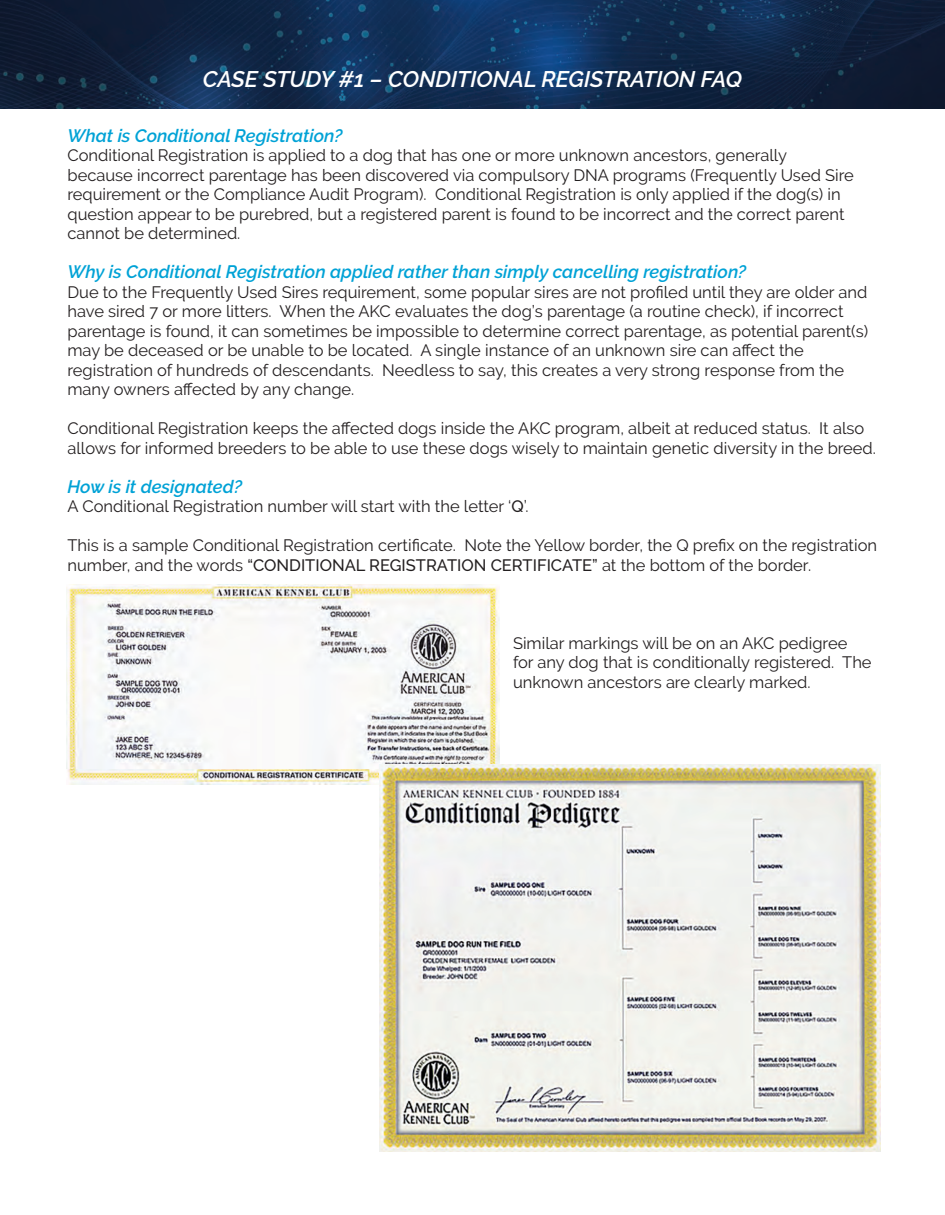
<style>
.page{position:relative;width:945px;height:1215px;background:#fff}
.page>*{position:absolute;margin:0;border:0;box-sizing:border-box;transform-origin:0 0}
.t1{font:italic 600 22.5px "Raleway";color:#fff}
.t2{font:italic 600 18px "Raleway";color:#00a2d6}
.t3{font:16.5px/19.5px "Raleway";color:#231f20}
.s1{font-weight:500}
</style>
<div class="page">
<img style="left:0;top:0;width:945px;height:109px">
<img style="left:66px;top:584px;width:434px;height:200px">
<img style="left:380px;top:764px;width:501px;height:388px">
<h1 class="t1" style="left:203px;top:66px;width:541px">CASE STUDY #1 – CONDITIONAL REGISTRATION FAQ</h1>
<p class="t2" style="left:68px;top:125px;width:277px">What is Conditional Registration?</p>
<p class="t3" style="left:68px;top:146px;width:788px">Conditional Registration is applied to a dog that has one or more unknown ancestors, generally because incorrect parentage has been discovered via compulsory DNA programs (Frequently Used Sire requirement or the Compliance Audit Program). Conditional Registration is only applied if the dog(s) in question appear to be purebred, but a registered parent is found to be incorrect and the correct parent cannot be determined.</p>
<p class="t2" style="left:68px;top:261px;width:680px">Why is Conditional Registration applied rather than simply cancelling registration?</p>
<p class="t3" style="left:68px;top:282px;width:802px">Due to the Frequently Used Sires requirement, some popular sires are not profiled until they are older and have sired 7 or more litters. When the AKC evaluates the dog’s parentage (a routine check), if incorrect parentage is found, it can sometimes be impossible to determine correct parentage, as potential parent(s) may be deceased or be unable to be located. A single instance of an unknown sire can affect the registration of hundreds of descendants. Needless to say, this creates a very strong response from the many owners affected by any change.</p>
<p class="t3" style="left:68px;top:419px;width:810px">Conditional Registration keeps the affected dogs inside the AKC program, albeit at reduced status. It also allows for informed breeders to be able to use these dogs wisely to maintain genetic diversity in the breed.</p>
<p class="t2" style="left:68px;top:476px;width:176px">How is it designated?</p>
<p class="t3" style="left:68px;top:497px;width:463px">A Conditional Registration number will start with the letter ‘<span class="s1">Q</span>’.</p>
<p class="t3" style="left:68px;top:536px;width:811px">This is a sample Conditional Registration certificate. Note the Yellow border, the Q prefix on the registration number, and the words <span class="s1">“CONDITIONAL REGISTRATION CERTIFICATE”</span> at the bottom of the border.</p>
<p class="t3" style="left:513px;top:633px;width:360px">Similar markings will be on an AKC pedigree for any dog that is conditionally registered. The unknown ancestors are clearly marked.</p>
</div>
